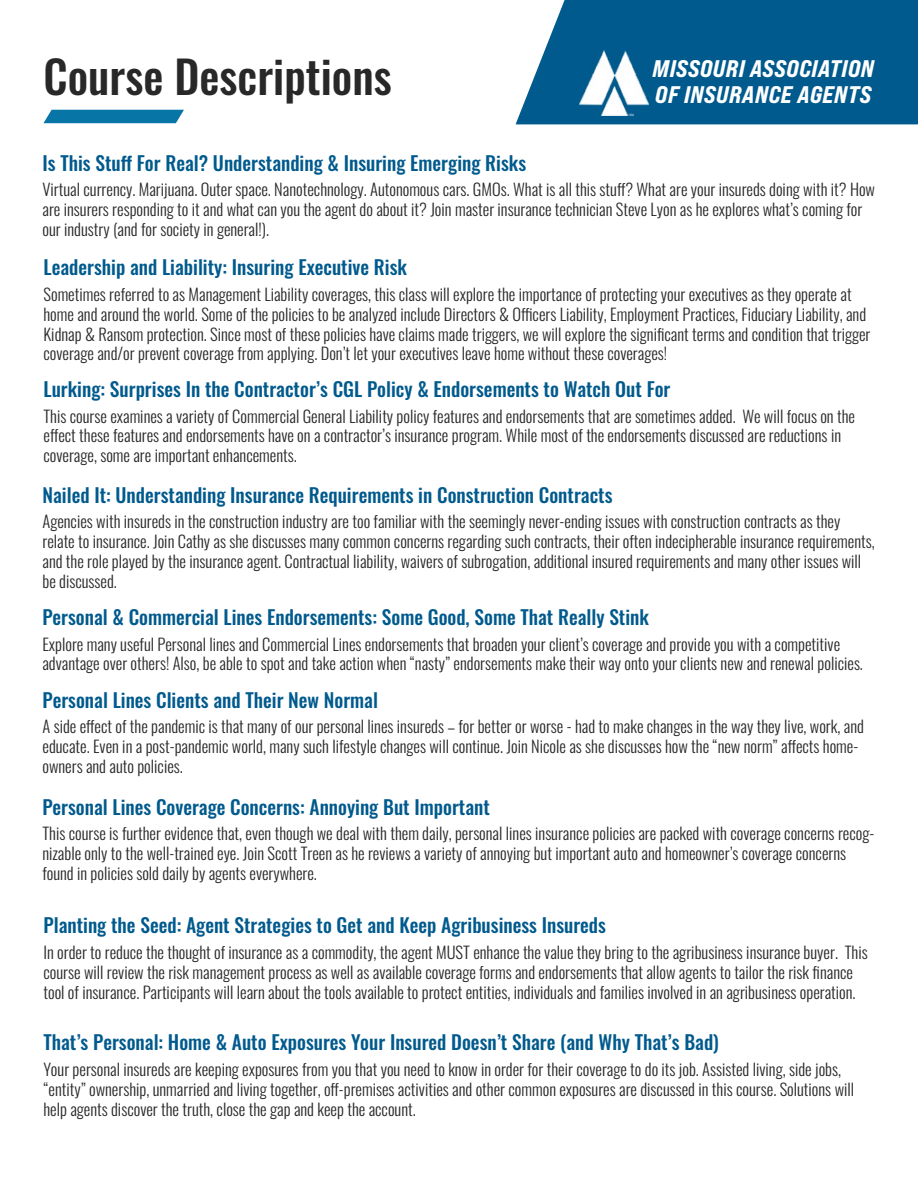
<style>
.page{position:relative;width:918px;height:1188px;background:#fff}
.page>*{position:absolute;margin:0;border:0;box-sizing:border-box;transform-origin:0 0}
.t1{font:500 45px "Oswald";color:#292829}
.t2{font:24px "Bebas Neue Pro Exp Eb It";letter-spacing:.02em;color:#fff}
.t3{font:500 19.5px "Oswald";color:#005a8d}
.t4{font:300 16.5px/19.8px "Oswald";color:#292829}
</style>
<div class="page">
<div style="left:516px;top:0;width:402px;height:124px;background:#005a8d"></div>
<img style="left:579px;top:50px;width:69px;height:65px">
<div style="left:43px;top:110px;width:141px;height:13px;background:#0776a6"></div>
<h1 class="t1" style="left:44px;top:54px;width:350px">Course Descriptions</h1>
<h2 class="t2" style="left:653px;top:54px;width:223px">MISSOURI ASSOCIATION</h2>
<h2 class="t2" style="left:655px;top:80px;width:218px">OF INSURANCE AGENTS</h2>
<p class="t3" style="left:43px;top:153px;width:485px">Is This Stuff For Real? Understanding &amp; Insuring Emerging Risks</p>
<p class="t4" style="left:43px;top:178px;width:834px">Virtual currency. Marijuana. Outer space. Nanotechnology. Autonomous cars. GMOs. What is all this stuff? What are your insureds doing with it? How are insurers responding to it and what can you the agent do about it? Join master insurance technician Steve Lyon as he explores what’s coming for our industry (and for society in general!).</p>
<p class="t3" style="left:44px;top:257px;width:365px">Leadership and Liability: Insuring Executive Risk</p>
<p class="t4" style="left:44px;top:283px;width:828px">Sometimes referred to as Management Liability coverages, this class will explore the importance of protecting your executives as they operate at home and around the world. Some of the policies to be analyzed include Directors &amp; Officers Liability, Employment Practices, Fiduciary Liability, and Kidnap &amp; Ransom protection. Since most of these policies have claims made triggers, we will explore the significant terms and condition that trigger coverage and/or prevent coverage from applying. Don’t let your executives leave home without these coverages!</p>
<p class="t3" style="left:44px;top:379px;width:628px">Lurking: Surprises In the Contractor’s CGL Policy &amp; Endorsements to Watch Out For</p>
<p class="t4" style="left:44px;top:404px;width:813px">This course examines a variety of Commercial General Liability policy features and endorsements that are sometimes added. We will focus on the effect these features and endorsements have on a contractor’s insurance program. While most of the endorsements discussed are reductions in coverage, some are important enhancements.</p>
<p class="t3" style="left:43px;top:484px;width:572px">Nailed It: Understanding Insurance Requirements in Construction Contracts</p>
<p class="t4" style="left:43px;top:510px;width:834px">Agencies with insureds in the construction industry are too familiar with the seemingly never-ending issues with construction contracts as they relate to insurance. Join Cathy as she discusses many common concerns regarding such contracts, their often indecipherable insurance requirements, and the role played by the insurance agent. Contractual liability, waivers of subrogation, additional insured requirements and many other issues will be discussed.</p>
<p class="t3" style="left:42px;top:607px;width:608px">Personal &amp; Commercial Lines Endorsements: Some Good, Some That Really Stink</p>
<p class="t4" style="left:42px;top:632px;width:822px">Explore many useful Personal lines and Commercial Lines endorsements that broaden your client’s coverage and provide you with a competitive advantage over others! Also, be able to spot and take action when “nasty” endorsements make their way onto your clients new and renewal policies.</p>
<p class="t3" style="left:43px;top:690px;width:337px">Personal Lines Clients and Their New Normal</p>
<p class="t4" style="left:43px;top:715px;width:823px">A side effect of the pandemic is that many of our personal lines insureds – for better or worse - had to make changes in the way they live, work, and educate. Even in a post-pandemic world, many such lifestyle changes will continue. Join Nicole as she discusses how the “new norm” affects home&shy;owners and auto policies.</p>
<p class="t3" style="left:42px;top:796px;width:449px">Personal Lines Coverage Concerns: Annoying But Important</p>
<p class="t4" style="left:42px;top:822px;width:834px">This course is further evidence that, even though we deal with them daily, personal lines insurance policies are packed with coverage concerns recog&shy;nizable only to the well-trained eye. Join Scott Treen as he reviews a variety of annoying but important auto and homeowner’s coverage concerns found in policies sold daily by agents everywhere.</p>
<p class="t3" style="left:44px;top:915px;width:564px">Planting the Seed: Agent Strategies to Get and Keep Agribusiness Insureds</p>
<p class="t4" style="left:44px;top:941px;width:826px">In order to reduce the thought of insurance as a commodity, the agent MUST enhance the value they bring to the agribusiness insurance buyer. This course will review the risk management process as well as available coverage forms and endorsements that allow agents to tailor the risk finance tool of insurance. Participants will learn about the tools available to protect entities, individuals and families involved in an agribusiness operation.</p>
<p class="t3" style="left:44px;top:1032px;width:677px">That’s Personal: Home &amp; Auto Exposures Your Insured Doesn’t Share (and Why That’s Bad)</p>
<p class="t4" style="left:44px;top:1058px;width:812px">Your personal insureds are keeping exposures from you that you need to know in order for their coverage to do its job. Assisted living, side jobs, “entity” ownership, unmarried and living together, off-premises activities and other common exposures are discussed in this course. Solutions will help agents discover the truth, close the gap and keep the account.</p>
</div>
